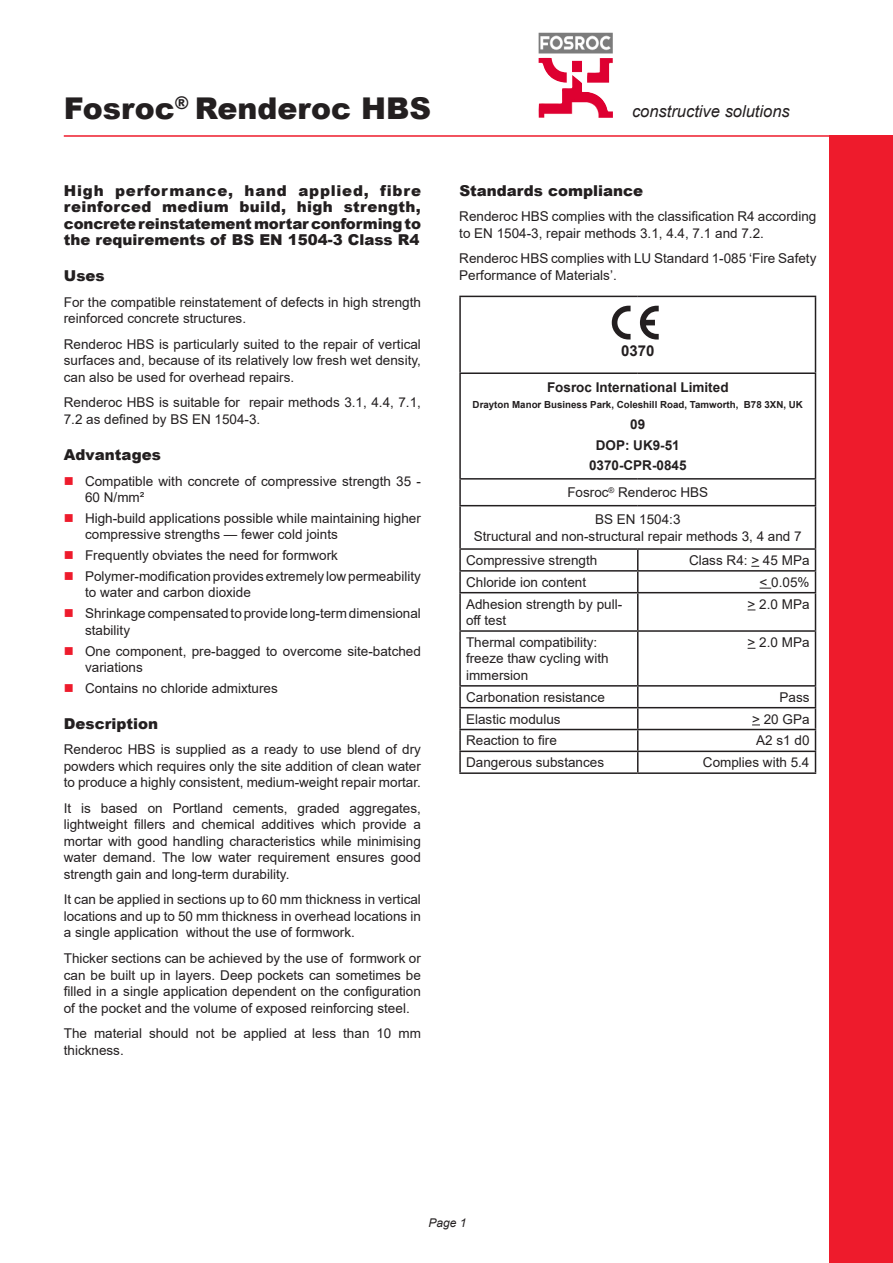
<style>
.page{position:relative;width:893px;height:1263px;background:#fff}
.page>*{position:absolute;margin:0;border:0;box-sizing:border-box;transform-origin:0 0}
.t1{font:60px "ce";color:#231f20}
.t2{font:900 30px "Arial";color:#231f20}
.constructive_solutio{font:italic 16.5px "Arial";color:#231f20}
.Product_Descriptor{font:900 15px/16.5px "Arial";color:#231f20;text-align:justify}
.sub_head__1{font:900 15px "Arial";color:#231f20}
.t3{font:700 15px "Arial";color:#231f20}
.body_text{font:13.5px/16.5px "Arial";color:#231f20}
.Bullets{font:13.5px/16.5px "Arial";color:#231f20}
.First_Bullet{font:13.5px/16.5px "Arial";color:#231f20}
.t4{font:700 13.5px "Arial";color:#231f20}
.Page_No{font:italic 12px "Arial";color:#231f20}
.t5{font:700 9.75px "Arial";color:#231f20}
.s1{color:#ee1b2c}
</style>
<div class="page">
<hr style="left:459px;top:550px;width:2px;height:20px;background:#231f20">
<hr style="left:459px;top:572px;width:2px;height:20px;background:#231f20">
<svg style="left:637px;top:550px;width:1px;height:42px"></svg>
<svg style="left:815px;top:550px;width:1px;height:42px"></svg>
<hr style="left:459px;top:592px;width:179px;height:1px;background:#231f20">
<hr style="left:459px;top:593px;width:2px;height:37px;background:#231f20">
<hr style="left:638px;top:592px;width:178px;height:1px;background:#231f20">
<hr style="left:637px;top:593px;width:1px;height:37px;background:#231f20">
<hr style="left:815px;top:593px;width:1px;height:37px;background:#231f20">
<hr style="left:459px;top:630px;width:179px;height:2px;background:#231f20">
<hr style="left:459px;top:632px;width:2px;height:53px;background:#231f20">
<hr style="left:638px;top:630px;width:178px;height:2px;background:#231f20">
<hr style="left:637px;top:632px;width:1px;height:53px;background:#231f20">
<hr style="left:815px;top:632px;width:1px;height:53px;background:#231f20">
<hr style="left:459px;top:685px;width:179px;height:2px;background:#231f20">
<hr style="left:459px;top:687px;width:2px;height:20px;background:#231f20">
<hr style="left:638px;top:685px;width:178px;height:2px;background:#231f20">
<hr style="left:459px;top:707px;width:179px;height:1px;background:#231f20">
<hr style="left:459px;top:708px;width:2px;height:21px;background:#231f20">
<hr style="left:638px;top:707px;width:178px;height:1px;background:#231f20">
<hr style="left:459px;top:729px;width:179px;height:1px;background:#231f20">
<hr style="left:459px;top:730px;width:2px;height:21px;background:#231f20">
<hr style="left:638px;top:729px;width:178px;height:1px;background:#231f20">
<hr style="left:459px;top:751px;width:179px;height:1px;background:#231f20">
<hr style="left:459px;top:752px;width:2px;height:20px;background:#231f20">
<hr style="left:638px;top:751px;width:178px;height:1px;background:#231f20">
<svg style="left:637px;top:687px;width:1px;height:85px"></svg>
<svg style="left:815px;top:687px;width:1px;height:85px"></svg>
<hr style="left:459px;top:772px;width:179px;height:2px;background:#231f20">
<hr style="left:638px;top:772px;width:178px;height:2px;background:#231f20">
<hr style="left:459px;top:297px;width:2px;height:75px;background:#231f20">
<hr style="left:815px;top:297px;width:1px;height:75px;background:#231f20">
<hr style="left:459px;top:374px;width:2px;height:104px;background:#231f20">
<hr style="left:815px;top:374px;width:1px;height:104px;background:#231f20">
<hr style="left:459px;top:480px;width:2px;height:25px;background:#231f20">
<hr style="left:459px;top:506px;width:2px;height:42px;background:#231f20">
<svg style="left:815px;top:480px;width:1px;height:25px"></svg>
<hr style="left:815px;top:506px;width:1px;height:42px;background:#231f20">
<hr style="left:459px;top:296px;width:179px;height:1px;background:#231f20">
<hr style="left:638px;top:296px;width:178px;height:1px;background:#231f20">
<hr style="left:459px;top:372px;width:179px;height:2px;background:#231f20">
<hr style="left:638px;top:372px;width:178px;height:2px;background:#231f20">
<hr style="left:459px;top:478px;width:179px;height:2px;background:#231f20">
<hr style="left:638px;top:478px;width:178px;height:2px;background:#231f20">
<hr style="left:459px;top:505px;width:179px;height:1px;background:#231f20">
<hr style="left:638px;top:505px;width:178px;height:1px;background:#231f20">
<hr style="left:459px;top:548px;width:179px;height:2px;background:#231f20">
<hr style="left:638px;top:548px;width:178px;height:2px;background:#231f20">
<hr style="left:459px;top:570px;width:179px;height:2px;background:#231f20">
<hr style="left:638px;top:570px;width:178px;height:2px;background:#231f20">
<img style="left:539px;top:33px;width:74px;height:85px">
<hr style="left:64px;top:135px;width:765px;height:2px;background:#ee1b2c">
<div style="left:829px;top:135px;width:64px;height:1128px;background:#ee1b2c"></div>
<p class="t2" style="left:64px;top:86px;width:369px">Fosroc<sup>®</sup> Renderoc HBS</p>
<p class="constructive_solutio" style="left:632px;top:100px;width:159px">constructive solutions</p>
<p class="Product_Descriptor" style="left:64px;top:182px;width:359px">High performance, hand applied, fibre reinforced medium build, high strength, concrete reinstatement mortar conforming to the requirements of BS EN 1504-3 Class R4</p>
<p class="sub_head__1" style="left:64px;top:265px;width:42px">Uses</p>
<p class="body_text" style="left:64px;top:294px;width:359px">For the compatible reinstatement of defects in high strength reinforced concrete structures.</p>
<p class="body_text" style="left:64px;top:336px;width:359px;text-align:justify">Renderoc HBS is particularly suited to the repair of vertical surfaces and, because of its relatively low fresh wet density, can also be used for overhead repairs.</p>
<p class="body_text" style="left:64px;top:394px;width:359px">Renderoc HBS is suitable for repair methods 3.1, 4.4, 7.1,<br>7.2 as defined by BS EN 1504-3.</p>
<p class="sub_head__1" style="left:64px;top:444px;width:98px">Advantages</p>
<p class="First_Bullet" style="left:85px;top:472px;width:337px;text-indent:-21px"><span class="s1">■</span> Compatible with concrete of compressive strength 35 -<br>60 N/mm²</p>
<p class="Bullets" style="left:85px;top:510px;width:337px;text-indent:-21px"><span class="s1">■</span> High-build applications possible while maintaining higher compressive strengths — fewer cold joints</p>
<p class="Bullets" style="left:64px;top:547px;width:276px"><span class="s1">■</span> Frequently obviates the need for formwork</p>
<p class="Bullets" style="left:85px;top:568px;width:337px;text-indent:-21px"><span class="s1">■</span> Polymer-modification provides extremely low permeability to water and carbon dioxide</p>
<p class="Bullets" style="left:85px;top:605px;width:337px;text-indent:-21px"><span class="s1">■</span> Shrinkage compensated to provide long-term dimensional stability</p>
<p class="Bullets" style="left:85px;top:642px;width:337px;text-indent:-21px"><span class="s1">■</span> One component, pre-bagged to overcome site-batched variations</p>
<p class="Bullets" style="left:64px;top:680px;width:216px"><span class="s1">■</span> Contains no chloride admixtures</p>
<p class="sub_head__1" style="left:64px;top:713px;width:96px">Description</p>
<p class="body_text" style="left:64px;top:741px;width:359px;text-align:justify">Renderoc HBS is supplied as a ready to use blend of dry powders which requires only the site addition of clean water to produce a highly consistent, medium-weight repair mortar.</p>
<p class="body_text" style="left:64px;top:800px;width:359px;text-align:justify">It is based on Portland cements, graded aggregates, lightweight fillers and chemical additives which provide a mortar with good handling characteristics while minimising water demand. The low water requirement ensures good strength gain and long-term durability.</p>
<p class="body_text" style="left:64px;top:891px;width:359px;text-align:justify">It can be applied in sections up to 60 mm thickness in vertical locations and up to 50 mm thickness in overhead locations in a single application without the use of formwork.</p>
<p class="body_text" style="left:64px;top:950px;width:359px;text-align:justify">Thicker sections can be achieved by the use of formwork or can be built up in layers. Deep pockets can sometimes be filled in a single application dependent on the configuration of the pocket and the volume of exposed reinforcing steel.</p>
<p class="body_text" style="left:64px;top:1025px;width:359px">The material should not be applied at less than 10 mm thickness.</p>
<p class="sub_head__1" style="left:459px;top:179px;width:185px">Standards compliance</p>
<p class="body_text" style="left:459px;top:208px;width:359px">Renderoc HBS complies with the classification R4 according to EN 1504-3, repair methods 3.1, 4.4, 7.1 and 7.2.</p>
<p class="body_text" style="left:459px;top:250px;width:359px">Renderoc HBS complies with LU Standard 1-085 ‘Fire Safety<br>Performance of Materials’.</p>
<p class="t1" style="left:608px;top:284px;width:60px">C</p>
<p class="t3" style="left:621px;top:340px;width:35px">0370</p>
<p class="t4" style="left:547px;top:377px;width:183px">Fosroc International Limited</p>
<p class="t5" style="left:473px;top:398px;width:332px">Drayton Manor Business Park, Coleshill Road, Tamworth, B78 3XN, UK</p>
<p class="t4" style="left:630px;top:415px;width:17px">09</p>
<p class="t4" style="left:596px;top:435px;width:86px">DOP: UK9-51</p>
<p class="t4" style="left:589px;top:456px;width:99px">0370-CPR-0845</p>
<p class="body_text" style="left:567px;top:484px;width:142px">Fosroc<sup>®</sup> Renderoc HBS</p>
<p class="body_text" style="left:595px;top:511px;width:87px">BS EN 1504:3</p>
<p class="body_text" style="left:474px;top:527px;width:329px">Structural and non-structural repair methods 3, 4 and 7</p>
<p class="body_text" style="left:466px;top:552px;width:133px">Compressive strength</p>
<p class="body_text" style="left:689px;top:552px;width:122px">Class R4: &gt; 45 MPa</p>
<p class="body_text" style="left:466px;top:574px;width:122px">Chloride ion content</p>
<p class="body_text" style="left:760px;top:574px;width:51px">&lt; 0.05%</p>
<p class="body_text" style="left:466px;top:595px;width:158px">Adhesion strength by pull&shy;off test</p>
<p class="body_text" style="left:748px;top:595px;width:63px">&gt; 2.0 MPa</p>
<p class="body_text" style="left:466px;top:634px;width:144px">Thermal compatibility: freeze thaw cycling with immersion</p>
<p class="body_text" style="left:748px;top:634px;width:63px">&gt; 2.0 MPa</p>
<p class="body_text" style="left:466px;top:689px;width:140px">Carbonation resistance</p>
<p class="body_text" style="left:779px;top:689px;width:32px">Pass</p>
<p class="body_text" style="left:466px;top:710px;width:96px">Elastic modulus</p>
<p class="body_text" style="left:752px;top:710px;width:59px">&gt; 20 GPa</p>
<p class="body_text" style="left:466px;top:732px;width:92px">Reaction to fire</p>
<p class="body_text" style="left:756px;top:732px;width:55px">A2 s1 d0</p>
<p class="body_text" style="left:466px;top:754px;width:140px">Dangerous substances</p>
<p class="body_text" style="left:703px;top:754px;width:108px">Complies with 5.4</p>
<p class="Page_No" style="left:429px;top:1215px;width:40px">Page 1</p>
</div>
